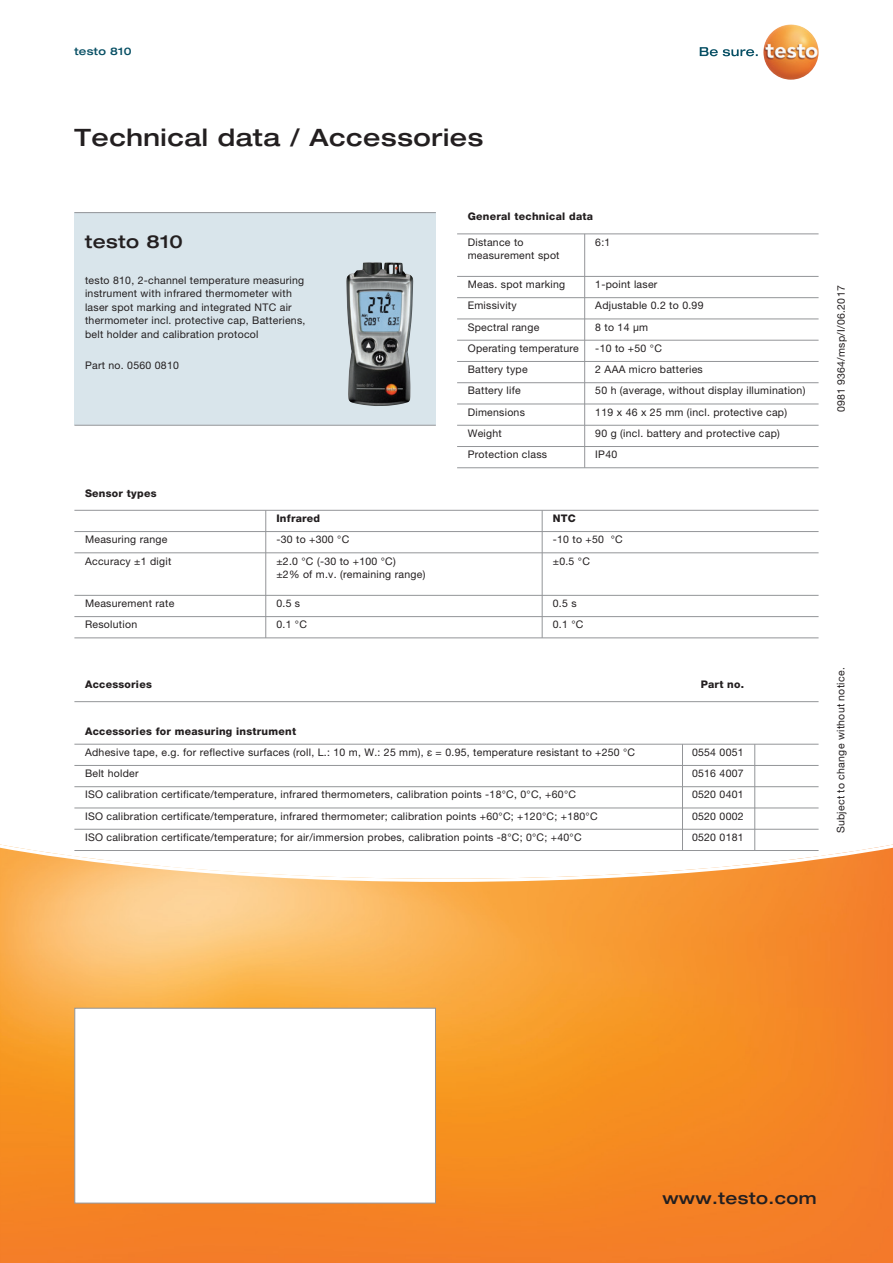
<style>
.page{position:relative;width:893px;height:1263px;background:#fff}
.page>*{position:absolute;margin:0;border:0;box-sizing:border-box;transform-origin:0 0}
.t1{font:500 expanded 24px "Helvetica Neue LTW1 G";letter-spacing:.025em;color:#231f20}
.t2{font:500 expanded 18px "Helvetica Neue LTW1 G";letter-spacing:.025em;color:#231f20}
.t3{font:500 expanded 16.5px "Helvetica Neue LTW1 G";letter-spacing:.025em;color:#231f20}
.t4{font:10.5px/13.5px "Helvetica Neue LTW1 G";letter-spacing:.025em;color:#231f20}
.t5{font:800 10.5px "Helvetica Neue LTW1 G";letter-spacing:.025em;color:#231f20}
.t6{font:500 expanded 10.5px "Helvetica Neue LTW1 G";letter-spacing:.025em;color:#074f64}
</style>
<div class="page">
<svg style="left:0;top:840px;width:893px;height:423px;background:#f79f48"></svg>
<div style="left:74px;top:213px;width:362px;height:212px;background:#d9e5eb"></div>
<hr style="left:74px;top:212px;width:362px;height:1px;background:#939598">
<hr style="left:74px;top:425px;width:362px;height:1px;background:#939598">
<img style="left:346px;top:262px;width:67px;height:144px">
<svg style="left:700px;top:47px;width:58px;height:9px"></svg>
<img style="left:763px;top:24px;width:56px;height:56px;border-radius:28px">
<div style="left:74px;top:1008px;width:362px;height:195px;background:#fff;border:1px solid #939598"></div>
<hr style="left:457px;top:233px;width:362px;height:1px;background:#939598">
<hr style="left:457px;top:276px;width:362px;height:1px;background:#939598">
<hr style="left:457px;top:297px;width:362px;height:1px;background:#939598">
<hr style="left:457px;top:319px;width:362px;height:1px;background:#939598">
<hr style="left:457px;top:340px;width:362px;height:1px;background:#939598">
<hr style="left:457px;top:361px;width:362px;height:1px;background:#939598">
<hr style="left:457px;top:382px;width:362px;height:1px;background:#939598">
<hr style="left:457px;top:404px;width:362px;height:1px;background:#939598">
<hr style="left:457px;top:425px;width:362px;height:1px;background:#939598">
<hr style="left:457px;top:446px;width:362px;height:1px;background:#939598">
<hr style="left:584px;top:234px;width:1px;height:42px;background:#939598">
<hr style="left:74px;top:510px;width:745px;height:1px;background:#939598">
<hr style="left:74px;top:531px;width:745px;height:1px;background:#939598">
<hr style="left:74px;top:552px;width:745px;height:1px;background:#939598">
<hr style="left:74px;top:616px;width:745px;height:1px;background:#939598">
<hr style="left:74px;top:637px;width:745px;height:1px;background:#939598">
<hr style="left:74px;top:595px;width:745px;height:1px;background:#939598">
<hr style="left:265px;top:510px;width:1px;height:128px;background:#939598">
<hr style="left:542px;top:510px;width:1px;height:128px;background:#939598">
<hr style="left:74px;top:701px;width:745px;height:1px;background:#939598">
<hr style="left:74px;top:744px;width:745px;height:1px;background:#939598">
<hr style="left:74px;top:765px;width:745px;height:1px;background:#939598">
<hr style="left:74px;top:850px;width:745px;height:1px;background:#939598">
<hr style="left:74px;top:786px;width:745px;height:1px;background:#939598">
<hr style="left:74px;top:807px;width:745px;height:1px;background:#939598">
<hr style="left:74px;top:829px;width:745px;height:1px;background:#939598">
<svg style="left:682px;top:745px;width:1px;height:105px"></svg>
<svg style="left:754px;top:744px;width:1px;height:106px"></svg>
<hr style="left:457px;top:467px;width:362px;height:1px;background:#939598">
<svg style="left:584px;top:277px;width:1px;height:191px"></svg>
<p class="t6" style="left:74px;top:44px;width:59px">testo 810</p>
<h1 class="t1" style="left:74px;top:122px;width:410px">Technical data / Accessories</h1>
<h2 class="t2" style="left:85px;top:230px;width:99px">testo 810</h2>
<p class="t4" style="left:85px;top:273px;width:222px">testo 810, 2-channel temperature measuring instrument with infrared thermometer with laser spot marking and integrated NTC air thermometer incl. protective cap, Batteriens, belt holder and calibration protocol</p>
<p class="t4" style="left:85px;top:358px;width:95px">Part no. 0560 0810</p>
<p class="t5" style="left:85px;top:486px;width:73px">Sensor types</p>
<p class="t5" style="left:468px;top:210px;width:127px">General technical data</p>
<p class="t4" style="left:468px;top:235px;width:93px">Distance to measurement spot</p>
<p class="t4" style="left:595px;top:235px;width:17px">6:1</p>
<p class="t4" style="left:468px;top:278px;width:99px">Meas. spot marking</p>
<p class="t4" style="left:595px;top:278px;width:64px">1-point laser</p>
<p class="t4" style="left:468px;top:299px;width:51px">Emissivity</p>
<p class="t4" style="left:595px;top:299px;width:110px">Adjustable 0.2 to 0.99</p>
<p class="t4" style="left:468px;top:320px;width:73px">Spectral range</p>
<p class="t4" style="left:595px;top:320px;width:54px">8 to 14 µm</p>
<p class="t4" style="left:468px;top:341px;width:113px">Operating temperature</p>
<p class="t4" style="left:595px;top:341px;width:68px">-10 to +50 °C</p>
<p class="t4" style="left:468px;top:363px;width:61px">Battery type</p>
<p class="t4" style="left:595px;top:363px;width:109px">2 AAA micro batteries</p>
<p class="t4" style="left:468px;top:384px;width:55px">Battery life</p>
<p class="t4" style="left:595px;top:384px;width:212px">50 h (average, without display illumination)</p>
<p class="t4" style="left:468px;top:405px;width:59px">Dimensions</p>
<p class="t4" style="left:595px;top:405px;width:193px">119 x 46 x 25 mm (incl. protective cap)</p>
<p class="t4" style="left:468px;top:426px;width:36px">Weight</p>
<p class="t4" style="left:595px;top:426px;width:186px">90 g (incl. battery and protective cap)</p>
<p class="t4" style="left:468px;top:448px;width:81px">Protection class</p>
<p class="t4" style="left:595px;top:448px;width:23px">IP40</p>
<p class="t5" style="left:276px;top:512px;width:45px">Infrared</p>
<p class="t5" style="left:553px;top:512px;width:25px">NTC</p>
<p class="t4" style="left:85px;top:533px;width:84px">Measuring range</p>
<p class="t4" style="left:276px;top:533px;width:74px">-30 to +300 °C</p>
<p class="t4" style="left:553px;top:533px;width:71px">-10 to +50 °C</p>
<p class="t4" style="left:85px;top:554px;width:88px">Accuracy ±1 digit</p>
<p class="t4" style="left:276px;top:554px;width:151px">±2.0 °C (-30 to +100 °C)<br>±2% of m.v. (remaining range)</p>
<p class="t4" style="left:553px;top:554px;width:39px">±0.5 °C</p>
<p class="t4" style="left:85px;top:596px;width:91px">Measurement rate</p>
<p class="t4" style="left:276px;top:596px;width:25px">0.5 s</p>
<p class="t4" style="left:553px;top:596px;width:25px">0.5 s</p>
<p class="t4" style="left:85px;top:618px;width:54px">Resolution</p>
<p class="t4" style="left:276px;top:618px;width:32px">0.1 °C</p>
<p class="t4" style="left:553px;top:618px;width:32px">0.1 °C</p>
<p class="t5" style="left:85px;top:678px;width:68px">Accessories</p>
<p class="t5" style="left:701px;top:678px;width:45px">Part no.</p>
<p class="t5" style="left:85px;top:725px;width:213px">Accessories for measuring instrument</p>
<p class="t4" style="left:692px;top:741px;width:53px;line-height:21.3px">0554 0051<br>0516 4007</p>
<p class="t4" style="left:85px;top:741px;width:552px;line-height:21.3px">Adhesive tape, e.g. for reflective surfaces (roll, L.: 10 m, W.: 25 mm), ε = 0.95, temperature resistant to +250 °C<br>Belt holder</p>
<p class="t4" style="left:85px;top:784px;width:514px;line-height:21.3px">ISO calibration certificate/temperature, infrared thermometers, calibration points -18°C, 0°C, +60°C<br>ISO calibration certificate/temperature, infrared thermometer; calibration points +60°C; +120°C; +180°C<br>ISO calibration certificate/temperature; for air/immersion probes, calibration points -8°C; 0°C; +40°C</p>
<p class="t4" style="left:692px;top:784px;width:53px;line-height:21.3px;text-align:justify">0520 0401<br>0520 0002<br>0520 0181</p>
<p class="t4" style="left:834px;top:412px;width:128px;rotate:-90deg">0981 9364/msp/I/06.2017</p>
<p class="t4" style="left:834px;top:833px;width:168px;rotate:-90deg">Subject to change without notice.</p>
<h3 class="t3" style="left:662px;top:1187px;width:156px">www.testo.com</h3>
</div>
